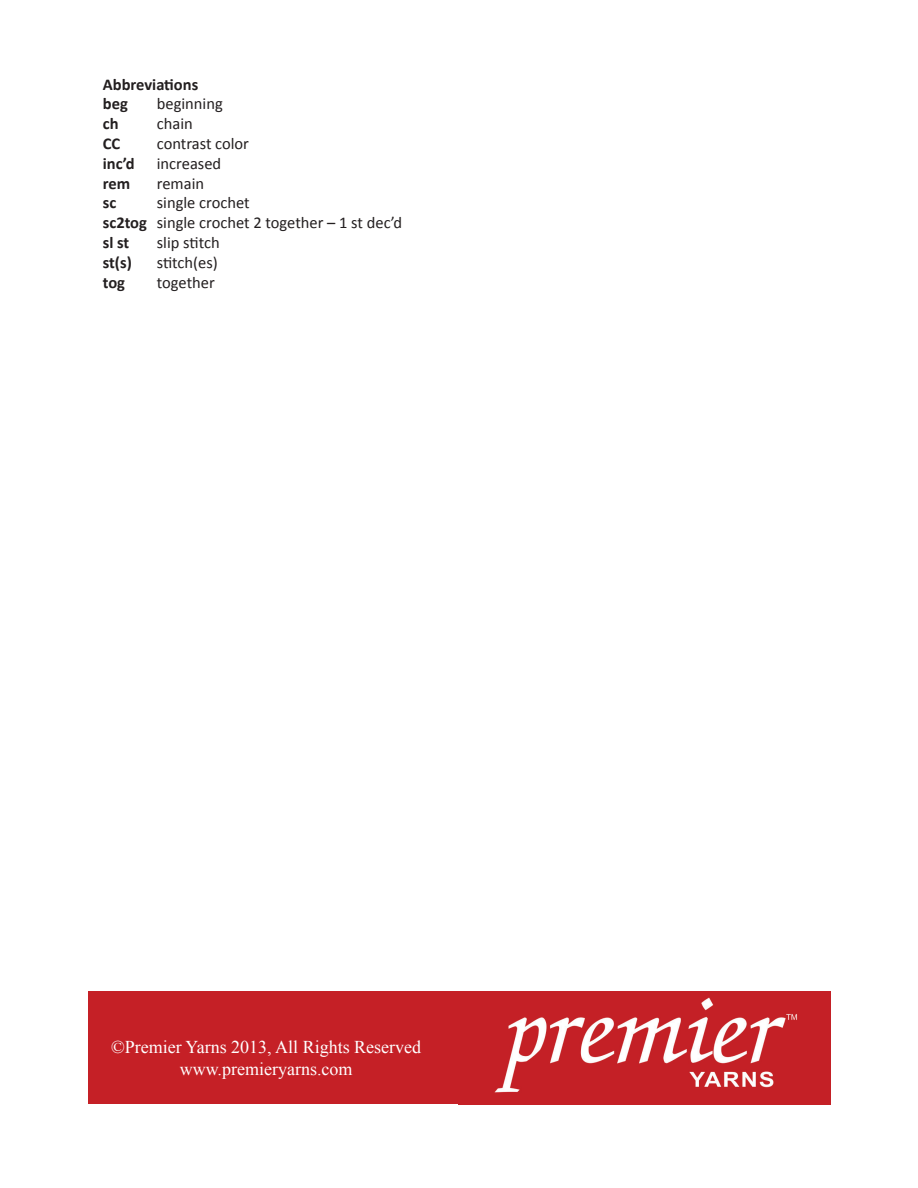
<style>
.page{position:relative;width:918px;height:1188px;background:#fff}
.page>*{position:absolute;margin:0;border:0;box-sizing:border-box;transform-origin:0 0}
.t1{font:18px/21.6px "Times New Roman";color:#fff;text-align:center}
.t2{font:16.5px/19.8px "Calibri";color:#231f20}
.t3{font:700 16.5px/19.8px "Calibri";color:#231f20}
.s1{font-weight:700}
</style>
<div class="page">
<img style="left:460px;top:991px;width:370px;height:113px">
<div style="left:88px;top:991px;width:372px;height:113px;background:#c52026"></div>
<p class="t3" style="left:103px;top:74px;width:97px">Abbreviations beg</p>
<p class="t2" style="left:157px;top:94px;width:67px">beginning</p>
<p class="t3" style="left:103px;top:114px;width:17px">ch</p>
<p class="t2" style="left:157px;top:114px;width:37px">chain</p>
<p class="t3" style="left:103px;top:134px;width:19px">CC</p>
<p class="t2" style="left:157px;top:134px;width:94px">contrast color</p>
<p class="t3" style="left:103px;top:153px;width:33px">inc’d</p>
<p class="t2" style="left:157px;top:153px;width:66px">increased</p>
<p class="t3" style="left:103px;top:173px;width:29px">rem</p>
<p class="t2" style="left:157px;top:173px;width:49px">remain</p>
<p class="t3" style="left:103px;top:193px;width:15px">sc</p>
<p class="t2" style="left:103px;top:193px;width:301px;text-indent:54px">single crochet<br><span class="s1">sc2tog</span> single crochet 2 together – 1 st dec’d <span class="s1">sl st</span></p>
<p class="t2" style="left:157px;top:233px;width:64px">slip stitch</p>
<p class="t3" style="left:103px;top:252px;width:31px">st(s)</p>
<p class="t2" style="left:157px;top:252px;width:63px">stitch(es)</p>
<p class="t3" style="left:103px;top:272px;width:24px">tog</p>
<p class="t2" style="left:157px;top:272px;width:59px">together</p>
<p class="t1" style="left:111px;top:1036px;width:312px">©Premier Yarns 2013, All Rights Reserved www.premieryarns.com</p>
</div>
